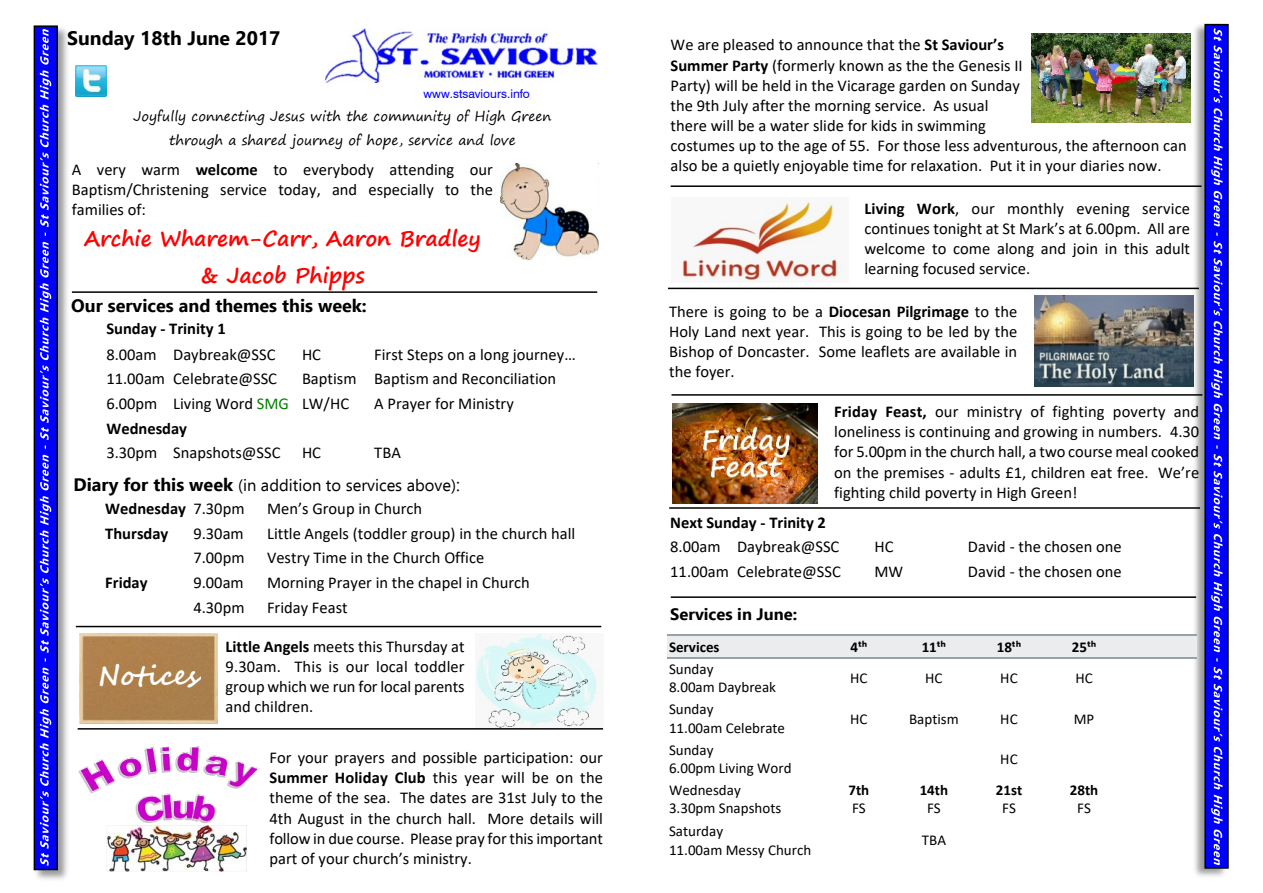
<style>
.page{position:relative;width:1263px;height:893px;background:#fff}
.page>*{position:absolute;margin:0;border:0;box-sizing:border-box;transform-origin:0 0}
.t1{font:700 27px "Segoe Script";color:#fff}
.t2{font:700 21px/37px "Segoe Print";color:#f00;text-align:center}
.t3{font:700 19.5px "Ebrima";color:#000}
.t4{font:700 18px "Ebrima";color:#000}
.t5{font:16.5px/20.1px "Calibri";color:#000;text-align:justify}
.t6{font:700 16.5px "Calibri";color:#000}
.t7{font:16.5px "Ebrima";color:#000}
.t8{font:700 16.5px "Ebrima";color:#000}
.t9{font:15px/18.3px "Calibri";color:#000}
.t10{font:700 15px "Calibri";color:#000}
.t11{font:13.5px/23.9px "Segoe Print";color:#000;text-align:center}
.t12{font:12px "Swiss 721 BT";color:#0000fd}
.s1{font-weight:700}
.s2{color:#008000}
.s3{font-weight:700;font-size:18px}
.s4{font-size:18px}
.s5{font-weight:400}
</style>
<div class="page">
<img style="left:476px;top:633px;width:121px;height:95px">
<hr style="left:669px;top:507px;width:531px;height:2px;background:#000">
<img style="left:326px;top:29px;width:271px;height:53px">
<img style="left:33px;top:25px;width:35px;height:855px">
<div style="left:34px;top:25px;width:24px;height:845px;background:#00f;border:2px solid #000"></div>
<svg style="left:40px;top:709px;width:11px;height:157px"></svg>
<svg style="left:40px;top:242px;width:11px;height:461px"></svg>
<svg style="left:40px;top:29px;width:11px;height:207px"></svg>
<img style="left:1190px;top:23px;width:39px;height:854px">
<div style="left:1204px;top:24px;width:25px;height:845px;background:#00f;border:2px solid #000"></div>
<svg style="left:1211px;top:28px;width:11px;height:157px"></svg>
<svg style="left:1211px;top:191px;width:11px;height:207px"></svg>
<svg style="left:1211px;top:404px;width:11px;height:248px"></svg>
<svg style="left:1211px;top:658px;width:11px;height:207px"></svg>
<hr style="left:671px;top:596px;width:525px;height:2px;background:#000">
<img style="left:75px;top:66px;width:31px;height:31px">
<img style="left:79px;top:634px;width:139px;height:89px">
<hr style="left:78px;top:728px;width:525px;height:2px;background:#000">
<hr style="left:76px;top:626px;width:525px;height:1px;background:#000">
<div style="left:667px;top:635px;width:154px;height:22px;background:#eaecee"></div>
<div style="left:821px;top:635px;width:75px;height:22px;background:#eaecee"></div>
<div style="left:896px;top:635px;width:75px;height:22px;background:#eaecee"></div>
<div style="left:971px;top:635px;width:75px;height:22px;background:#eaecee"></div>
<div style="left:1046px;top:635px;width:75px;height:22px;background:#eaecee"></div>
<div style="left:1121px;top:635px;width:76px;height:22px;background:#eaecee"></div>
<hr style="left:667px;top:635px;width:154px;height:1px;background:#96a2aa">
<hr style="left:821px;top:635px;width:75px;height:1px;background:#96a2aa">
<hr style="left:896px;top:635px;width:75px;height:1px;background:#96a2aa">
<hr style="left:971px;top:635px;width:75px;height:1px;background:#96a2aa">
<hr style="left:1046px;top:635px;width:75px;height:1px;background:#96a2aa">
<hr style="left:1121px;top:635px;width:76px;height:1px;background:#96a2aa">
<hr style="left:667px;top:657px;width:154px;height:1px;background:#96a2aa">
<hr style="left:821px;top:657px;width:75px;height:1px;background:#96a2aa">
<hr style="left:896px;top:657px;width:75px;height:1px;background:#96a2aa">
<hr style="left:971px;top:657px;width:75px;height:1px;background:#96a2aa">
<hr style="left:1046px;top:657px;width:75px;height:1px;background:#96a2aa">
<hr style="left:1121px;top:657px;width:76px;height:1px;background:#96a2aa">
<hr style="left:72px;top:291px;width:525px;height:2px;background:#000">
<hr style="left:671px;top:185px;width:530px;height:2px;background:#000">
<img style="left:1034px;top:295px;width:160px;height:92px">
<hr style="left:668px;top:288px;width:531px;height:1px;background:#000">
<img style="left:672px;top:403px;width:145px;height:100px">
<hr style="left:671px;top:394px;width:531px;height:2px;background:#000">
<img style="left:1031px;top:34px;width:159px;height:89px">
<img style="left:78px;top:747px;width:181px;height:125px">
<img style="left:682px;top:197px;width:163px;height:85px">
<img style="left:500px;top:163px;width:99px;height:97px">
<p class="t3" style="left:67px;top:31px;width:215px">Sunday 18th June 2017</p>
<p class="t12" style="left:424px;top:89px;width:108px">www.stsaviours.info</p>
<p class="t11" style="left:134px;top:106px;width:419px">Joyfully connecting Jesus with the community of High Green through a shared journey of hope, service and love</p>
<p class="t5" style="left:72px;top:161px;width:423px">A very warm <span class="s1">welcome</span> to everybody attending our Baptism/Christening service today, and especially to the families of:</p>
<p class="t2" style="left:84px;top:222px;width:398px">Archie Wharem-Carr, Aaron Bradley &amp; Jacob Phipps</p>
<p class="t4" style="left:71px;top:299px;width:297px">Our services and themes this week:</p>
<p class="t6" style="left:106px;top:322px;width:121px">Sunday - Trinity 1</p>
<p class="t5" style="left:106px;top:345px;width:171px">8.00am Daybreak@SSC</p>
<p class="t5" style="left:302px;top:345px;width:21px">HC</p>
<p class="t5" style="left:374px;top:345px;width:203px">First Steps on a long journey…</p>
<p class="t5" style="left:106px;top:370px;width:172px">11.00am Celebrate@SSC</p>
<p class="t5" style="left:106px;top:368px;width:451px;line-height:24.6px;text-indent:196px">Baptism Baptism and Reconciliation<br>6.00pm Living Word <span class="s2">SMG</span> LW/HC</p>
<p class="t5" style="left:374px;top:395px;width:141px">A Prayer for Ministry</p>
<p class="t6" style="left:106px;top:421px;width:82px">Wednesday</p>
<p class="t5" style="left:106px;top:444px;width:176px">3.30pm Snapshots@SSC</p>
<p class="t5" style="left:302px;top:444px;width:21px">HC</p>
<p class="t5" style="left:374px;top:444px;width:28px">TBA</p>
<p class="t7" style="left:74px;top:478px;width:388px"><span class="s3">Diary for this week</span> (in addition to services above)<span class="s4">:</span></p>
<p class="t6" style="left:105px;top:502px;width:141px">Wednesday <span class="s5">7.30pm</span></p>
<p class="t5" style="left:267px;top:500px;width:157px">Men’s Group in Church</p>
<p class="t6" style="left:105px;top:526px;width:65px">Thursday</p>
<p class="t5" style="left:193px;top:524px;width:52px">9.30am</p>
<p class="t5" style="left:267px;top:524px;width:310px">Little Angels (toddler group) in the church hall</p>
<p class="t5" style="left:193px;top:549px;width:53px">7.00pm</p>
<p class="t5" style="left:267px;top:549px;width:219px">Vestry Time in the Church Office</p>
<p class="t6" style="left:105px;top:576px;width:44px">Friday</p>
<p class="t5" style="left:193px;top:574px;width:52px">9.00am</p>
<p class="t5" style="left:267px;top:574px;width:264px">Morning Prayer in the chapel in Church</p>
<p class="t5" style="left:193px;top:598px;width:53px">4.30pm</p>
<p class="t5" style="left:267px;top:598px;width:82px">Friday Feast</p>
<h1 class="t1" style="left:98px;top:665px;width:102px">Notices</h1>
<p class="t5" style="left:226px;top:637px;width:241px"><span class="s1">Little Angels</span> meets this Thursday at 9.30am. This is our local toddler group which we run for local parents and children.</p>
<p class="t5" style="left:269px;top:749px;width:335px">For your prayers and possible participation: our <span class="s1">Summer Holiday Club</span> this year will be on the theme of the sea. The dates are 31st July to the 4th August in the church hall. More details will follow in due course. Please pray for this important part of your church’s ministry.</p>
<p class="t5" style="left:671px;top:36px;width:517px;text-align:left">We are pleased to announce that the <span class="s1">St Saviour’s<br>Summer Party</span> (formerly known as the the Genesis II<br>Party) will be held in the Vicarage garden on Sunday<br>the 9th July after the morning service. As usual<br>there will be a water slide for kids in swimming<br>costumes up to the age of 55. For those less adventurous, the afternoon can also be a quietly enjoyable time for relaxation. Put it in your diaries now.</p>
<p class="t5" style="left:864px;top:199px;width:327px"><span class="s1">Living Work</span>, our monthly evening service continues tonight at St Mark’s at 6.00pm. All are welcome to come along and join in this adult learning focused service.</p>
<p class="t5" style="left:669px;top:302px;width:350px">There is going to be a <span class="s1">Diocesan Pilgrimage</span> to the Holy Land next year. This is going to be led by the Bishop of Doncaster. Some leaflets are available in the foyer.</p>
<p class="t5" style="left:834px;top:403px;width:367px"><span class="s1">Friday Feast,</span> our ministry of fighting poverty and loneliness is continuing and growing in numbers. 4.30 for 5.00pm in the church hall, a two course meal cooked on the premises - adults £1, children eat free. We’re fighting child poverty in High Green!</p>
<p class="t6" style="left:670px;top:515px;width:157px">Next Sunday - Trinity 2</p>
<p class="t5" style="left:670px;top:538px;width:171px">8.00am Daybreak@SSC</p>
<p class="t5" style="left:874px;top:538px;width:21px">HC</p>
<p class="t5" style="left:968px;top:538px;width:155px">David - the chosen one</p>
<p class="t5" style="left:670px;top:563px;width:172px">11.00am Celebrate@SSC</p>
<p class="t5" style="left:874px;top:563px;width:30px">MW</p>
<p class="t5" style="left:968px;top:563px;width:155px">David - the chosen one</p>
<p class="t8" style="left:670px;top:608px;width:128px">Services in June:</p>
<p class="t10" style="left:669px;top:641px;width:52px">Services</p>
<p class="t10" style="left:850px;top:641px;width:18px">4th</p>
<p class="t10" style="left:922px;top:641px;width:26px">11th</p>
<p class="t10" style="left:997px;top:641px;width:26px">18th</p>
<p class="t10" style="left:1072px;top:641px;width:26px">25th</p>
<p class="t9" style="left:669px;top:661px;width:109px">Sunday<br>8.00am Daybreak</p>
<p class="t9" style="left:850px;top:670px;width:19px">HC</p>
<p class="t9" style="left:925px;top:670px;width:19px">HC</p>
<p class="t9" style="left:1000px;top:670px;width:19px">HC</p>
<p class="t9" style="left:1075px;top:670px;width:19px">HC</p>
<p class="t9" style="left:669px;top:701px;width:118px">Sunday<br>11.00am Celebrate</p>
<p class="t9" style="left:850px;top:711px;width:19px">HC</p>
<p class="t9" style="left:909px;top:711px;width:51px">Baptism</p>
<p class="t9" style="left:1000px;top:711px;width:19px">HC</p>
<p class="t9" style="left:1074px;top:711px;width:22px">MP</p>
<p class="t9" style="left:669px;top:742px;width:124px">Sunday<br>6.00pm Living Word</p>
<p class="t9" style="left:1000px;top:751px;width:19px">HC</p>
<p class="t9" style="left:669px;top:782px;width:114px">Wednesday<br>3.30pm Snapshots</p>
<p class="t10" style="left:848px;top:784px;width:22px">7th</p>
<p class="t10" style="left:920px;top:784px;width:30px">14th</p>
<p class="t9" style="left:927px;top:800px;width:15px">FS</p>
<p class="t10" style="left:1070px;top:784px;width:30px">28th</p>
<p class="t9" style="left:1077px;top:800px;width:15px">FS</p>
<p class="t10" style="left:996px;top:784px;width:28px">21st</p>
<p class="t9" style="left:1002px;top:800px;width:15px">FS</p>
<p class="t9" style="left:852px;top:800px;width:15px">FS</p>
<p class="t9" style="left:669px;top:823px;width:144px">Saturday<br>11.00am Messy Church</p>
<p class="t9" style="left:922px;top:832px;width:26px">TBA</p>
</div>
